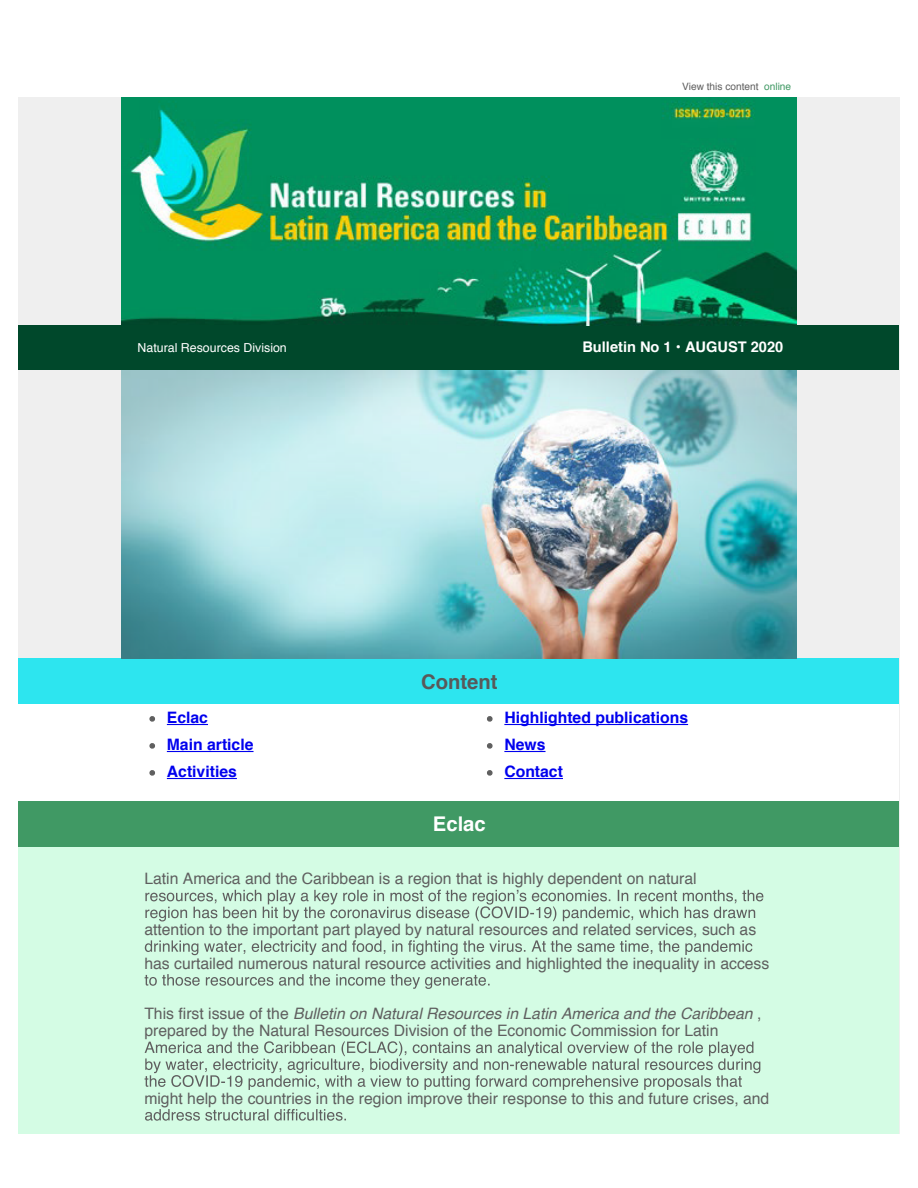
<style>
.page{position:relative;width:918px;height:1188px;background:#fff}
.page>*{position:absolute;margin:0;border:0;box-sizing:border-box;transform-origin:0 0}
.t1{font:700 20.25px "Helvetica";color:#595959}
.t2{font:700 20.25px "Helvetica";color:#fff}
.t3{font:15.75px/33.8px "Helvetica";color:#5f5f5f}
.t4{font:700 15.75px/27px "Helvetica";color:#00e}
.t5{font:700 14.7px "Helvetica";color:#fff}
.t6{font:12.3px "Helvetica";color:#fff}
.t7{font:10.2px "Helvetica";color:#5f5f5f}
.s1{color:#409964}
.s2{font-style:italic}
</style>
<div class="page">
<div style="left:18px;top:98px;width:881px;height:1036px;background:#efefef"></div>
<div style="left:18px;top:325px;width:881px;height:45px;background:#00482b"></div>
<div style="left:18px;top:658px;width:881px;height:46px;background:#2de5ef"></div>
<div style="left:18px;top:704px;width:881px;height:97px;background:#fff"></div>
<div style="left:18px;top:801px;width:881px;height:46px;background:#409964"></div>
<div style="left:18px;top:847px;width:881px;height:287px;background:#d4fce4"></div>
<img style="left:122px;top:98px;width:675px;height:227px">
<img style="left:122px;top:370px;width:675px;height:288px">
<svg style="left:149px;top:716px;width:6px;height:6px"></svg>
<hr style="left:167px;top:724px;width:41px;height:1px;background:#00e">
<svg style="left:149px;top:743px;width:6px;height:6px"></svg>
<hr style="left:167px;top:751px;width:87px;height:1px;background:#00e">
<svg style="left:149px;top:770px;width:6px;height:6px"></svg>
<hr style="left:167px;top:778px;width:70px;height:1px;background:#00e">
<svg style="left:487px;top:716px;width:6px;height:6px"></svg>
<hr style="left:504px;top:724px;width:184px;height:1px;background:#00e">
<svg style="left:487px;top:743px;width:6px;height:6px"></svg>
<hr style="left:504px;top:751px;width:42px;height:1px;background:#00e">
<svg style="left:487px;top:770px;width:6px;height:6px"></svg>
<hr style="left:504px;top:778px;width:59px;height:1px;background:#00e">
<svg style="left:145px;top:890px;width:618px;height:31px"></svg>
<svg style="left:145px;top:940px;width:607px;height:15px"></svg>
<svg style="left:145px;top:974px;width:345px;height:15px"></svg>
<svg style="left:145px;top:1041px;width:615px;height:49px"></svg>
<svg style="left:145px;top:1109px;width:201px;height:12px"></svg>
<p class="t7" style="left:682px;top:79px;width:111px">View this content <span class="s1">online</span></p>
<p class="t6" style="left:138px;top:338px;width:151px">Natural Resources Division</p>
<p class="t5" style="left:582px;top:335px;width:202px">Bulletin No 1 • AUGUST 2020</p>
<p class="t1" style="left:421px;top:665px;width:78px">Content</p>
<p class="t4" style="left:167px;top:705px;width:88px">Eclac<br>Main article<br>Activities</p>
<p class="t4" style="left:504px;top:705px;width:185px">Highlighted publications<br>News<br>Contact</p>
<p class="t2" style="left:433px;top:808px;width:54px">Eclac</p>
<p class="t3" style="left:144px;top:862px;width:554px">Latin America and the Caribbean is a region that is highly dependent on natural</p>
<p class="t3" style="left:144px;top:913px;width:627px">attention to the important part played by natural resources and related services, such as has curtailed numerous natural resource activities and highlighted the inequality in access</p>
<p class="t3" style="left:144px;top:1006px;width:619px;line-height:16.8px">This first issue of the <span class="s2">Bulletin on Natural Resources in Latin America and the Caribbean</span> , prepared by the Natural Resources Division of the Economic Commission for Latin</p>
<p class="t3" style="left:144px;top:1082px;width:627px">might help the countries in the region improve their response to this and future crises, and</p>
</div>
